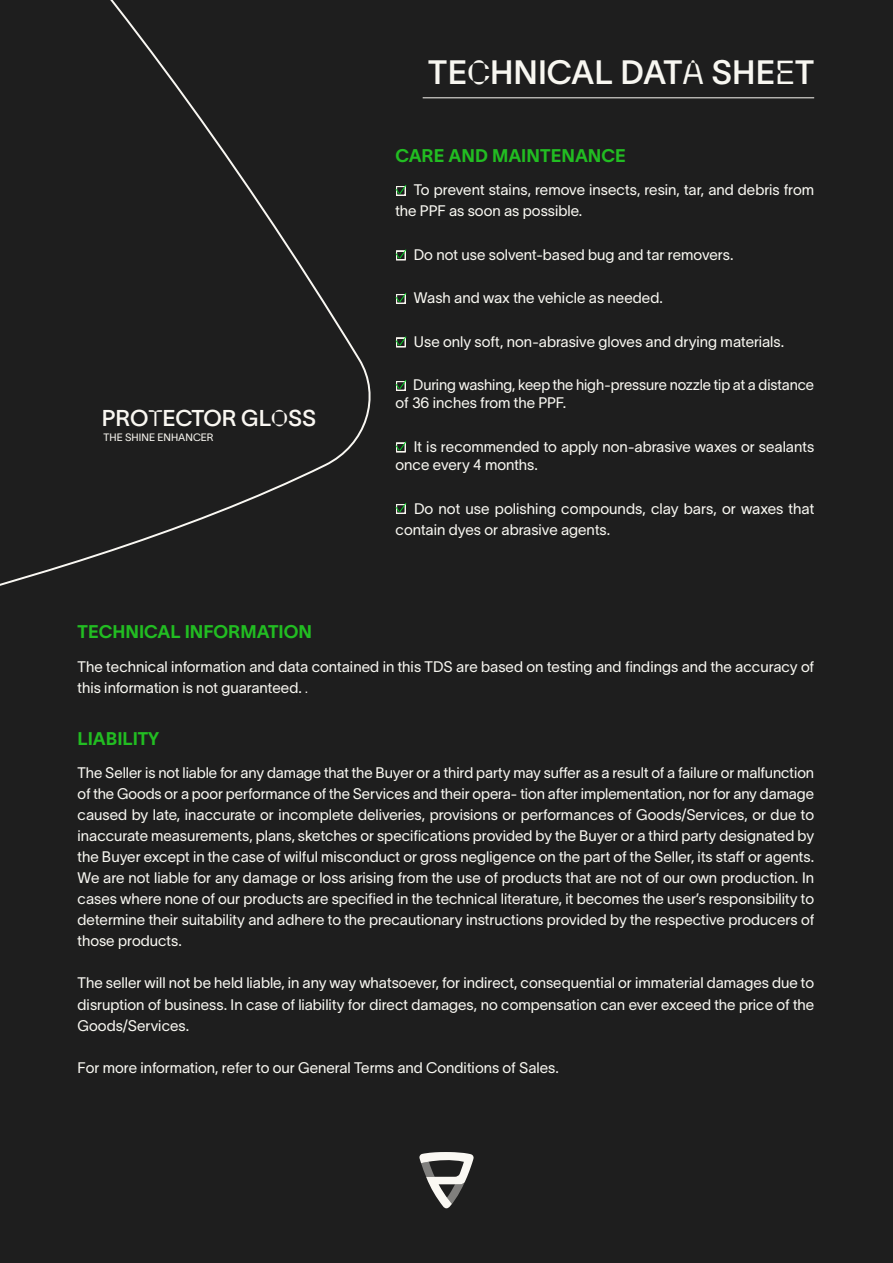
<style>
.page{position:relative;width:893px;height:1263px;background:#1e1e1e}
.page>*{position:absolute;margin:0;border:0;box-sizing:border-box;transform-origin:0 0}
.Title_H1{font:33.15px "TWK Lausanne Pan 500";color:#f8f7f1}
.t1{font:22.5px "TWK Lausanne Pan 500";letter-spacing:-.01em;color:#f9f7f1}
.Title_Electric{font:18px "TWK Lausanne Pan 700";color:#22bd22}
.Text{font:15px/21px "TWK Lausanne Pan 300";color:#f8f7f1}
.t2{font:10.5px "TWK Lausanne Pan 300";color:#f9f7f1}
.s1{font-family:"Parabole"}
.s2{color:#faf7f2}
.s3{font-family:"Parabole";color:#faf7f2}
.s4{font-size:12px}
</style>
<div class="page">
<hr style="left:423px;top:97px;width:391px;height:1px;background:#faf8f3">
<svg style="left:0;top:0;width:371px;height:586px"></svg>
<svg style="left:395px;top:185px;width:11px;height:11px"></svg>
<svg style="left:395px;top:249px;width:11px;height:11px"></svg>
<svg style="left:395px;top:293px;width:11px;height:11px"></svg>
<svg style="left:395px;top:336px;width:11px;height:11px"></svg>
<svg style="left:395px;top:380px;width:11px;height:11px"></svg>
<svg style="left:395px;top:441px;width:11px;height:11px"></svg>
<svg style="left:395px;top:503px;width:11px;height:11px"></svg>
<svg style="left:419px;top:1152px;width:55px;height:56px"></svg>
<p class="Title_H1" style="left:428px;top:49px;width:387px">TE<span class="s1">C</span>HNICAL DAT<span class="s1">A</span> SHE<span class="s1">E</span>T</p>
<p class="t1" style="left:102px;top:402px;width:216px">PRO<span class="s1">T</span>ECTOR <span class="s2">GL</span><span class="s3">O</span><span class="s2">SS</span></p>
<p class="t2" style="left:104px;top:429px;width:112px">THE SHINE ENHANCER</p>
<p class="Title_Electric" style="left:78px;top:619px;width:236px">TECHNICAL INFORMATION</p>
<p class="Title_Electric" style="left:395px;top:143px;width:232px">CARE AND MAINTENANCE</p>
<p class="Text" style="left:395px;top:179px;width:420px;text-indent:18px">To prevent stains, remove insects, resin, tar, and debris from the PPF as soon as possible.</p>
<p class="Text" style="left:414px;top:243px;width:321px">Do not use solvent-based bug and tar removers.</p>
<p class="Text" style="left:414px;top:287px;width:250px">Wash and wax the vehicle as needed.</p>
<p class="Text" style="left:414px;top:330px;width:372px">Use only soft, non-abrasive gloves and drying materials.</p>
<p class="Text" style="left:395px;top:375px;width:420px;line-height:18px;text-indent:18px">During washing, keep the high-pressure nozzle tip at a distance of 36 inches from the PPF.</p>
<p class="Text" style="left:395px;top:437px;width:420px;line-height:18px;text-indent:18px">It is recommended to apply non-abrasive waxes or sealants once every 4 months.</p>
<p class="Text" style="left:395px;top:497px;width:420px;text-indent:19px">Do not use polishing compounds, clay bars, or waxes that contain dyes or abrasive agents.</p>
<p class="Text" style="left:78px;top:655px;width:738px">The technical information and data contained in this TDS are based on testing and findings and the accuracy of this information is not guaranteed. <span class="s4">.</span></p>
<p class="Title_Electric" style="left:78px;top:726px;width:83px">LIABILITY</p>
<p class="Text" style="left:78px;top:762px;width:738px;text-align:justify">The Seller is not liable for any damage that the Buyer or a third party may suffer as a result of a failure or malfunction of the Goods or a poor performance of the Services and their opera- tion after implementation, nor for any damage caused by late, inaccurate or incomplete deliveries, provisions or performances of Goods/Services, or due to inaccurate measurements, plans, sketches or specifications provided by the Buyer or a third party designated by the Buyer except in the case of wilful misconduct or gross negligence on the part of the Seller, its staff or agents.<br>We are not liable for any damage or loss arising from the use of products that are not of our own production. In cases where none of our products are specified in the technical literature, it becomes the user’s responsibility to determine their suitability and adhere to the precautionary instructions provided by the respective producers of those products.</p>
<p class="Text" style="left:78px;top:972px;width:738px;text-align:justify">The seller will not be held liable, in any way whatsoever, for indirect, consequential or immaterial damages due to disruption of business. In case of liability for direct damages, no compensation can ever exceed the price of the Goods/Services.</p>
<p class="Text" style="left:78px;top:1056px;width:483px">For more information, refer to our General Terms and Conditions of Sales.</p>
</div>
